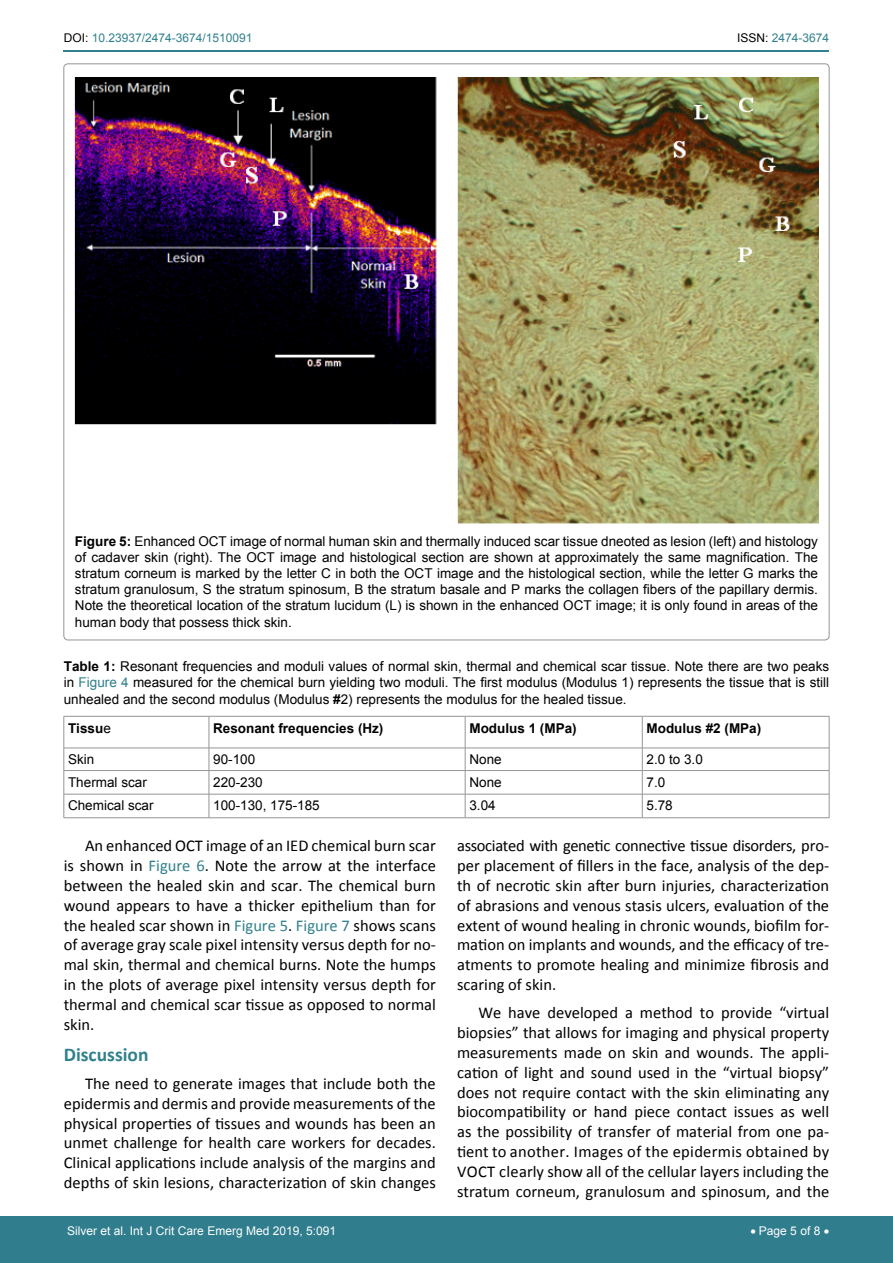
<style>
.page{position:relative;width:893px;height:1263px;background:#fff}
.page>*{position:absolute;margin:0;border:0;box-sizing:border-box;transform-origin:0 0}
.t1{font:700 19.5px "Calibri";color:#30808d}
.t2{font:16.5px/19.8px "Calibri";color:#000;text-align:justify}
.t3{font:13.5px/16.2px "Arial";color:#000;text-align:justify}
.t4{font:700 13.5px "Arial";color:#000}
.t5{font:12px "Arial";color:#fff}
.t6{font:12px "Arial";color:#30808d}
.s1{color:#000}
.s2{font-weight:700}
.s3{color:#30808d}
.s4{font-weight:400}
</style>
<div class="page">
<hr style="left:64px;top:50px;width:765px;height:2px;background:#30808d">
<div style="left:0;top:1217px;width:893px;height:46px;background:#307d8d"></div>
<img style="left:75px;top:77px;width:743px;height:446px">
<hr style="left:64px;top:716px;width:145px;height:1px;background:#939598">
<hr style="left:64px;top:716px;width:1px;height:32px;background:#939598">
<hr style="left:209px;top:716px;width:256px;height:1px;background:#939598">
<hr style="left:209px;top:716px;width:1px;height:32px;background:#939598">
<hr style="left:465px;top:716px;width:177px;height:1px;background:#939598">
<hr style="left:465px;top:716px;width:1px;height:32px;background:#939598">
<hr style="left:642px;top:716px;width:187px;height:1px;background:#939598">
<hr style="left:642px;top:716px;width:1px;height:32px;background:#939598">
<hr style="left:829px;top:716px;width:1px;height:32px;background:#939598">
<hr style="left:64px;top:748px;width:145px;height:1px;background:#939598">
<hr style="left:209px;top:748px;width:256px;height:1px;background:#939598">
<hr style="left:465px;top:748px;width:177px;height:1px;background:#939598">
<hr style="left:642px;top:748px;width:187px;height:1px;background:#939598">
<hr style="left:64px;top:770px;width:145px;height:1px;background:#939598">
<hr style="left:209px;top:770px;width:256px;height:1px;background:#939598">
<hr style="left:465px;top:770px;width:177px;height:1px;background:#939598">
<hr style="left:642px;top:770px;width:187px;height:1px;background:#939598">
<hr style="left:64px;top:794px;width:145px;height:1px;background:#939598">
<svg style="left:64px;top:748px;width:1px;height:69px"></svg>
<hr style="left:209px;top:794px;width:256px;height:1px;background:#939598">
<svg style="left:209px;top:748px;width:1px;height:69px"></svg>
<hr style="left:465px;top:794px;width:177px;height:1px;background:#939598">
<svg style="left:465px;top:748px;width:1px;height:69px"></svg>
<hr style="left:642px;top:794px;width:187px;height:1px;background:#939598">
<svg style="left:642px;top:748px;width:1px;height:69px"></svg>
<svg style="left:829px;top:748px;width:1px;height:70px"></svg>
<hr style="left:64px;top:817px;width:145px;height:1px;background:#939598">
<hr style="left:209px;top:817px;width:256px;height:1px;background:#939598">
<hr style="left:465px;top:817px;width:177px;height:1px;background:#939598">
<hr style="left:642px;top:817px;width:187px;height:1px;background:#939598">
<p class="t6" style="left:64px;top:30px;width:190px"><span class="s1">DOI:</span> 10.23937/2474-3674/1510091</p>
<p class="t6" style="left:737px;top:30px;width:94px"><span class="s1">ISSN:</span> 2474-3674</p>
<p class="t3" style="left:75px;top:533px;width:745px"><span class="s2">Figure 5:</span> Enhanced OCT image of normal human skin and thermally induced scar tissue dneoted as lesion (left) and histology of cadaver skin (right). The OCT image and histological section are shown at approximately the same magnification. The stratum corneum is marked by the letter C in both the OCT image and the histological section, while the letter G marks the stratum granulosum, S the stratum spinosum, B the stratum basale and P marks the collagen fibers of the papillary dermis.<br>Note the theoretical location of the stratum lucidum (L) is shown in the enhanced OCT image; it is only found in areas of the human body that possess thick skin.</p>
<p class="t3" style="left:64px;top:658px;width:767px"><span class="s2">Table 1:</span> Resonant frequencies and moduli values of normal skin, thermal and chemical scar tissue. Note there are two peaks in <span class="s3">Figure 4</span> measured for the chemical burn yielding two moduli. The first modulus (Modulus 1) represents the tissue that is still unhealed and the second modulus (Modulus <span class="s2">#</span>2) represents the modulus for the healed tissue.</p>
<p class="t4" style="left:68px;top:719px;width:44px">Tissu<span class="s4">e</span></p>
<p class="t4" style="left:213px;top:719px;width:172px">Resonant frequencies (Hz)</p>
<p class="t4" style="left:469px;top:719px;width:109px">Modulus 1 (MPa)</p>
<p class="t4" style="left:646px;top:719px;width:116px">Modulus #2 (MPa)</p>
<p class="t3" style="left:68px;top:751px;width:28px">Skin</p>
<p class="t3" style="left:213px;top:751px;width:44px">90-100</p>
<p class="t3" style="left:469px;top:751px;width:34px">None</p>
<p class="t3" style="left:646px;top:751px;width:58px">2.0 to 3.0</p>
<p class="t3" style="left:68px;top:774px;width:80px">Thermal scar</p>
<p class="t3" style="left:213px;top:774px;width:51px">220-230</p>
<p class="t3" style="left:469px;top:774px;width:34px">None</p>
<p class="t3" style="left:646px;top:774px;width:20px">7.0</p>
<p class="t3" style="left:68px;top:798px;width:87px">Chemical scar</p>
<p class="t3" style="left:213px;top:798px;width:108px">100-130, 175-185</p>
<p class="t3" style="left:469px;top:798px;width:28px">3.04</p>
<p class="t3" style="left:646px;top:798px;width:28px">5.78</p>
<p class="t2" style="left:64px;top:836px;width:374px;text-indent:21px">An enhanced OCT image of an IED chemical burn scar is shown in <span class="s3">Figure 6</span>. Note the arrow at the interface between the healed skin and scar. The chemical burn wound appears to have a thicker epithelium than for the healed scar shown in <span class="s3">Figure 5</span>. <span class="s3">Figure 7</span> shows scans of average gray scale pixel intensity versus depth for no&shy;mal skin, thermal and chemical burns. Note the humps in the plots of average pixel intensity versus depth for thermal and chemical scar tissue as opposed to normal skin.</p>
<p class="t1" style="left:64px;top:1042px;width:86px">Discussion</p>
<p class="t2" style="left:64px;top:1074px;width:374px;text-indent:21px">The need to generate images that include both the epidermis and dermis and provide measurements of the physical properties of tissues and wounds has been an unmet challenge for health care workers for decades.<br>Clinical applications include analysis of the margins and depths of skin lesions, characterization of skin changes</p>
<p class="t2" style="left:457px;top:836px;width:374px">associated with genetic connective tissue disorders, pro&shy;per placement of fillers in the face, analysis of the dep&shy;th of necrotic skin after burn injuries, characterization of abrasions and venous stasis ulcers, evaluation of the extent of wound healing in chronic wounds, biofilm for&shy;mation on implants and wounds, and the efficacy of tre&shy;atments to promote healing and minimize fibrosis and scaring of skin.</p>
<p class="t2" style="left:457px;top:1003px;width:374px;text-indent:21px">We have developed a method to provide “virtual biopsies” that allows for imaging and physical property measurements made on skin and wounds. The appli&shy;cation of light and sound used in the “virtual biopsy” does not require contact with the skin eliminating any biocompatibility or hand piece contact issues as well as the possibility of transfer of material from one pa&shy;tient to another. Images of the epidermis obtained by VOCT clearly show all of the cellular layers including the stratum corneum, granulosum and spinosum, and the</p>
<p class="t5" style="left:67px;top:1223px;width:270px">Silver et al. Int J Crit Care Emerg Med 2019, 5:091</p>
<p class="t5" style="left:750px;top:1223px;width:80px">• Page 5 of 8 •</p>
</div>
